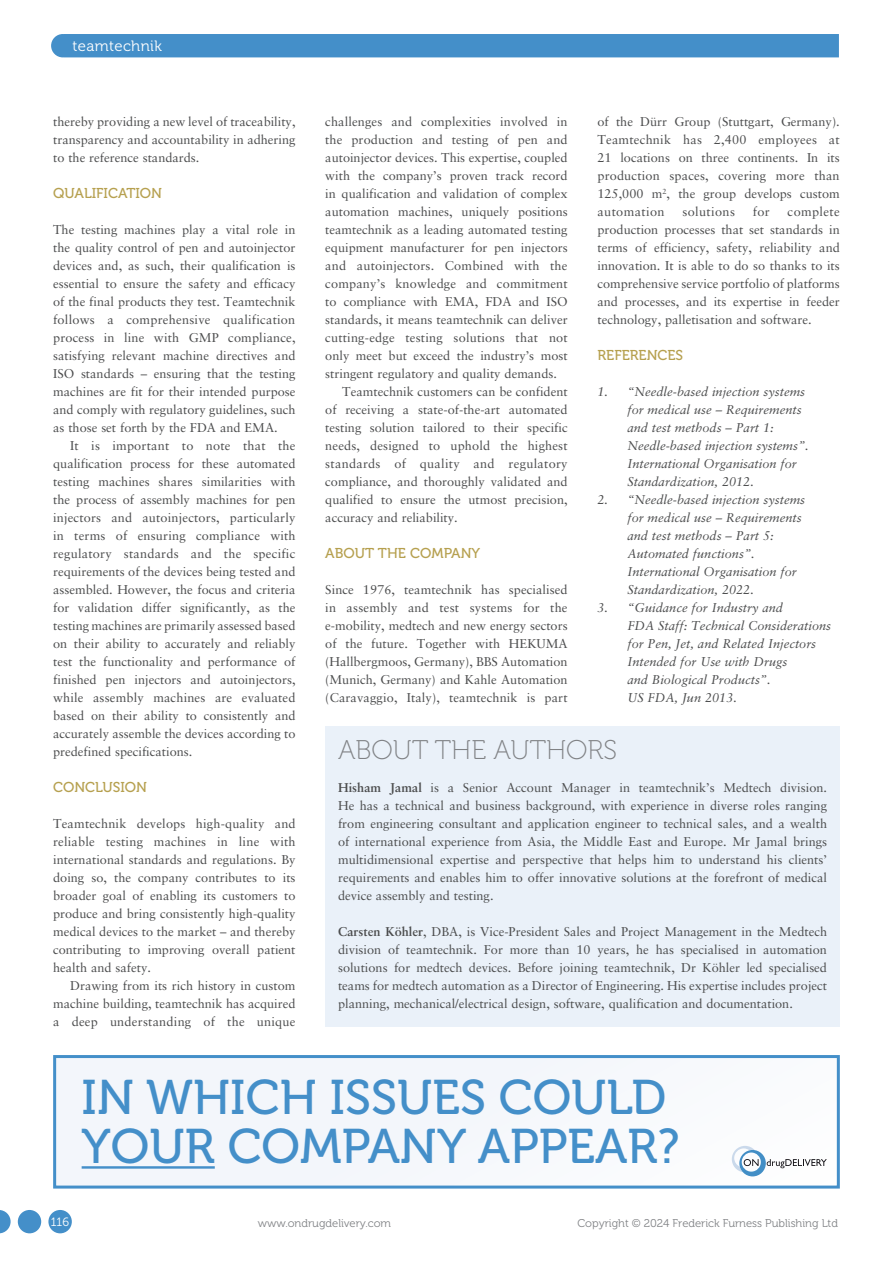
<style>
.page{position:relative;width:893px;height:1263px;background:#fff}
.page>*{position:absolute;margin:0;border:0;box-sizing:border-box;transform-origin:0 0}
.t1{font:48.6px/48.6px "Museo 500";color:#448fc9}
.MF_Boxed_text_title{font:27px "Museo 100";color:#808285}
.t2{font:15px "Museo 300";letter-spacing:.025em;color:#fff}
.MF_Xhead{font:14.25px "Museo 500";color:#b6a04f}
.MF_body_no_indent{font:12.75px/18px "Sabon LT Std";color:#4b4c4d;text-align:justify}
.MF_body{font:12.75px/18px "Sabon LT Std";color:#4b4c4d;text-align:justify}
.MF_References{font:italic 12.75px/18px "Sabon LT Std";color:#4b4c4d}
.MF_body_no_indent-2{font:12.75px "Sabon LT Std";letter-spacing:.03em;color:#4b4c4d}
.t3{font:12px "Museo 300";color:#fff}
.t4{font:11.25px "Museo 300";color:#808285}
.s1{font-weight:700}
</style>
<div class="page">
<div style="left:51px;top:34px;width:788px;height:23px;background:#448fc9"></div>
<div style="left:325px;top:726px;width:515px;height:300px;background:#eaf1f9"></div>
<div style="left:55px;top:1056px;width:783px;height:131px;background:#f3f6fb"></div>
<svg style="left:750px;top:1152px;width:86px;height:32px"></svg>
<div style="left:53px;top:1055px;width:787px;height:133px;border:3px solid #448fc9"></div>
<svg style="left:732px;top:1146px;width:95px;height:30px"></svg>
<hr style="left:82px;top:1166px;width:133px;height:3px;background:#448fc9">
<div style="left:48px;top:1210px;width:24px;height:23px;background:#448fc9;border-radius:50%"></div>
<div style="left:18px;top:1210px;width:23px;height:23px;background:#448fc9;border-radius:50%"></div>
<svg style="left:0;top:1210px;width:11px;height:23px"></svg>
<p class="t2" style="left:72px;top:37px;width:91px">teamtechnik</p>
<p class="MF_body" style="left:53px;top:112px;width:244px">thereby providing a new level of traceability, transparency and accountability in adhering to the reference standards.</p>
<p class="MF_Xhead" style="left:53px;top:185px;width:110px">QUALIFICATION</p>
<p class="MF_body_no_indent" style="left:53px;top:220px;width:244px">The testing machines play a vital role in the quality control of pen and autoinjector devices and, as such, their qualification is essential to ensure the safety and efficacy of the final products they test. Teamtechnik follows a comprehensive qualification process in line with GMP compliance, satisfying relevant machine directives and ISO standards – ensuring that the testing machines are fit for their intended purpose and comply with regulatory guidelines, such as those set forth by the FDA and EMA.</p>
<p class="MF_body" style="left:53px;top:436px;width:244px;text-indent:17px">It is important to note that the qualification process for these automated testing machines shares similarities with the process of assembly machines for pen injectors and autoinjectors, particularly in terms of ensuring compliance with regulatory standards and the specific requirements of the devices being tested and assembled. However, the focus and criteria for validation differ significantly, as the testing machines are primarily assessed based on their ability to accurately and reliably test the functionality and performance of finished pen injectors and autoinjectors, while assembly machines are evaluated based on their ability to consistently and accurately assemble the devices according to predefined specifications.</p>
<p class="MF_Xhead" style="left:53px;top:779px;width:96px">CONCLUSION</p>
<p class="MF_body_no_indent" style="left:53px;top:814px;width:244px">Teamtechnik develops high-quality and reliable testing machines in line with international standards and regulations. By doing so, the company contributes to its broader goal of enabling its customers to produce and bring consistently high-quality medical devices to the market – and thereby contributing to improving overall patient health and safety.</p>
<p class="MF_body" style="left:53px;top:976px;width:244px;text-indent:17px">Drawing from its rich history in custom machine building, teamtechnik has acquired a deep understanding of the unique</p>
<p class="MF_body" style="left:325px;top:112px;width:244px">challenges and complexities involved in the production and testing of pen and autoinjector devices. This expertise, coupled with the company’s proven track record in qualification and validation of complex automation machines, uniquely positions teamtechnik as a leading automated testing equipment manufacturer for pen injectors and autoinjectors. Combined with the company’s knowledge and commitment to compliance with EMA, FDA and ISO standards, it means teamtechnik can deliver cutting-edge testing solutions that not only meet but exceed the industry’s most stringent regulatory and quality demands.</p>
<p class="MF_body" style="left:325px;top:382px;width:244px;text-indent:17px">Teamtechnik customers can be confident of receiving a state-of-the-art automated testing solution tailored to their specific needs, designed to uphold the highest standards of quality and regulatory compliance, and thoroughly validated and qualified to ensure the utmost precision, accuracy and reliability.</p>
<p class="MF_Xhead" style="left:325px;top:545px;width:156px">ABOUT THE COMPANY</p>
<p class="MF_body_no_indent" style="left:325px;top:580px;width:244px">Since 1976, teamtechnik has specialised in assembly and test systems for the e-mobility, medtech and new energy sectors of the future. Together with HEKUMA (Hallbergmoos, Germany), BBS Automation (Munich, Germany) and Kahle Automation (Caravaggio, Italy), teamtechnik is part</p>
<p class="MF_body_no_indent" style="left:597px;top:112px;width:244px">of the Dürr Group (Stuttgart, Germany).<br>Teamtechnik has 2,400 employees at 21 locations on three continents. In its production spaces, covering more than 125,000 m<sup>2</sup>, the group develops custom automation</p>
<p class="MF_body_no_indent" style="left:597px;top:202px;width:244px;text-indent:190px">complete production processes that set standards in terms of efficiency, safety, reliability and innovation. It is able to do so thanks to its comprehensive service portfolio of platforms and processes, and its expertise in feeder technology, palletisation and software.</p>
<p class="MF_Xhead" style="left:597px;top:347px;width:87px">REFERENCES</p>
<p class="MF_References" style="left:627px;top:383px;width:183px;text-indent:-30px">1. “Needle-based injection systems for medical use – Requirements and test methods – Part 1:<br>Needle-based injection systems”.<br>International Organisation for<br>Standardization, 2012.</p>
<p class="MF_References" style="left:627px;top:491px;width:179px;text-indent:-30px">2. “Needle-based injection systems for medical use – Requirements and test methods – Part 5:<br>Automated functions”.<br>International Organisation for<br>Standardization, 2022.</p>
<p class="MF_References" style="left:627px;top:599px;width:205px;text-indent:-30px">3. “Guidance for Industry and<br>FDA Staff: Technical Considerations for Pen, Jet, and Related Injectors<br>Intended for Use with Drugs<br>and Biological Products”.<br>US FDA, Jun 2013.</p>
<p class="MF_Boxed_text_title" style="left:338px;top:736px;width:281px">ABOUT THE AUTHORS</p>
<p class="MF_body_no_indent" style="left:338px;top:778px;width:491px"><span class="s1">Hisham Jamal</span> is a Senior Account Manager in teamtechnik’s Medtech division.<br>He has a technical and business background, with experience in diverse roles ranging from engineering consultant and application engineer to technical sales, and a wealth of international experience from Asia, the Middle East and Europe. Mr Jamal brings multidimensional expertise and perspective that helps him to understand his clients’ requirements and enables him to offer innovative solutions at the forefront of medical device assembly and testing.</p>
<p class="MF_body_no_indent" style="left:338px;top:922px;width:491px"><span class="s1">Carsten Köhler</span>, DBA, is Vice-President Sales and Project Management in the Medtech division of teamtechnik. For more than 10 years, he has specialised in automation solutions for medtech devices. Before joining teamtechnik, Dr Köhler led specialised teams for medtech automation as a Director of Engineering. His expertise includes project planning, mechanical/electrical design, software, qualification and documentation.</p>
<p class="MF_body_no_indent-2" style="left:682px;top:204px;width:54px">solutions</p>
<p class="MF_body_no_indent" style="left:753px;top:202px;width:19px">for</p>
<p class="t1" style="left:82px;top:1074px;width:599px">IN WHICH ISSUES COULD<br>YOUR COMPANY APPEAR?</p>
<p class="t3" style="left:51px;top:1215px;width:20px">116</p>
<p class="t4" style="left:258px;top:1217px;width:135px">www.ondrugdelivery.com</p>
<p class="t4" style="left:577px;top:1217px;width:262px">Copyright © 2024 Frederick Furness Publishing Ltd</p>
</div>
